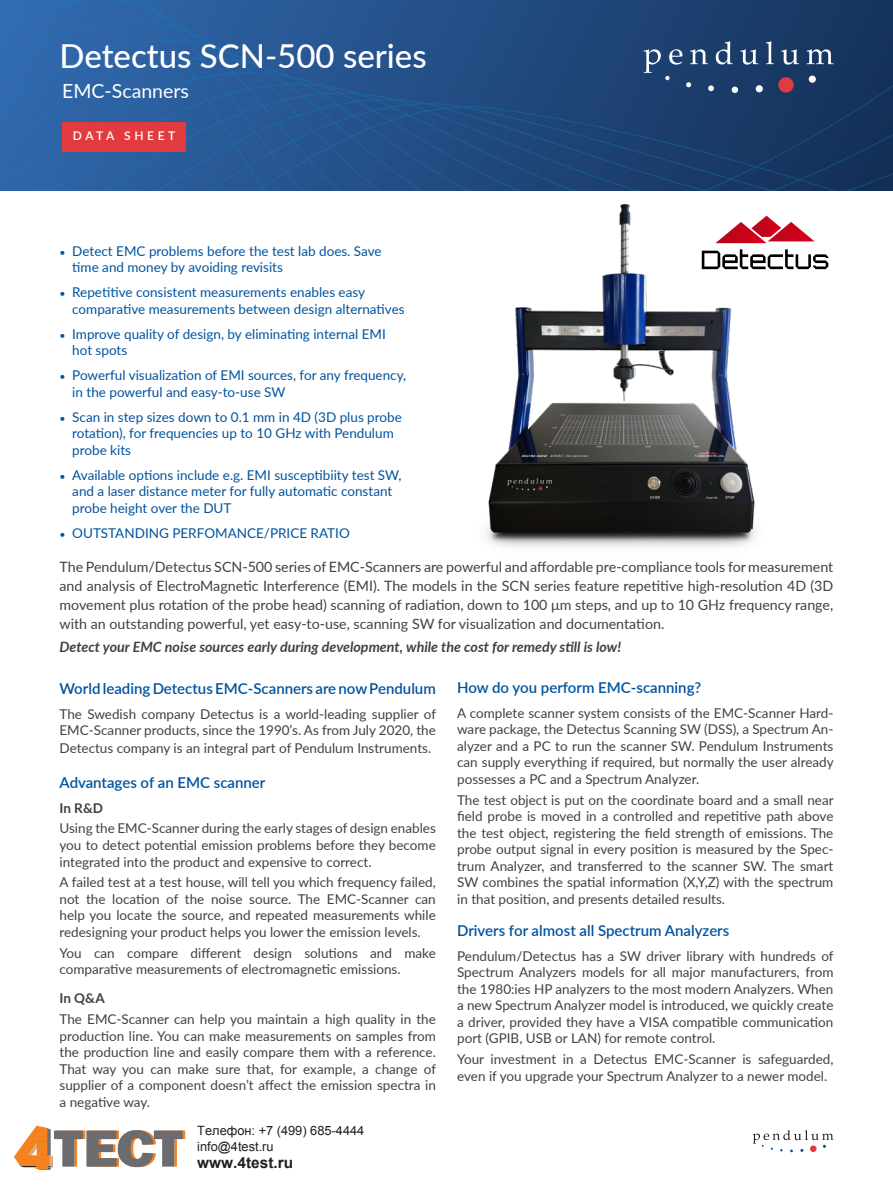
<style>
.page{position:relative;width:893px;height:1187px;background:#fff}
.page>*{position:absolute;margin:0;border:0;box-sizing:border-box;transform-origin:0 0}
.t1{font:500 33px "Lato";color:#fff}
.t2{font:19.5px "Lato";color:#fff}
.t3{font:700 15.45px "Arial";color:#231f20}
.t4{font:600 15px "Lato";color:#00539f}
.t5{font:14.25px/18.8px "Lato";color:#414042;text-align:justify}
.t6{font:italic 700 14.25px "Lato";color:#414042}
.t7{font:13.5px/16.5px "Lato";color:#414042;text-align:justify}
.t8{font:13.5px/16.5px "Lato";color:#00539f}
.t9{font:700 13.5px "Lato";color:#414042}
.t10{font:12.75px/15.3px "Arial";color:#231f20}
.t11{font:600 12px "Lato";letter-spacing:.3em;color:#fff}
.s1{font-size:10.5px}
.s2{font-style:inherit}
</style>
<div class="page">
<img style="left:486px;top:204px;width:287px;height:343px">
<svg style="left:0;top:0;width:893px;height:191px;background:#224d84"></svg>
<div style="left:809px;top:76px;width:7px;height:7px;background:#fff;border-radius:50%"></div>
<div style="left:756px;top:85px;width:7px;height:7px;background:#fff;border-radius:50%"></div>
<svg style="left:644px;top:41px;width:114px;height:52px;background:#33527b"></svg>
<svg style="left:766px;top:41px;width:8px;height:23px"></svg>
<svg style="left:781px;top:49px;width:18px;height:16px"></svg>
<svg style="left:807px;top:49px;width:26px;height:15px"></svg>
<div style="left:778px;top:77px;width:16px;height:16px;background:#e23b3f;border-radius:50%"></div>
<div style="left:62px;top:123px;width:124px;height:29px;background:#e23b3f"></div>
<svg style="left:753px;top:1130px;width:80px;height:22px"></svg>
<svg style="left:702px;top:249px;width:126px;height:20px"></svg>
<svg style="left:715px;top:216px;width:100px;height:27px"></svg>
<svg style="left:14px;top:1125px;width:171px;height:44px"></svg>
<h1 class="t1" style="left:60px;top:32px;width:369px">Detectus SCN-500 series</h1>
<h2 class="t2" style="left:62px;top:77px;width:128px">EMC-Scanners</h2>
<p class="t11" style="left:73px;top:127px;width:104px">DATA SHEET</p>
<p class="t8" style="left:72px;top:242px;width:311px;text-indent:-13px"><span class="s1">•</span> Detect EMC problems before the test lab does. Save time and money by avoiding revisits</p>
<p class="t8" style="left:72px;top:283px;width:334px;text-indent:-13px"><span class="s1">•</span> Repetitive consistent measurements enables easy comparative measurements between design alternatives</p>
<p class="t8" style="left:72px;top:325px;width:315px;text-indent:-13px"><span class="s1">•</span> Improve quality of design, by eliminating internal EMI hot spots</p>
<p class="t8" style="left:72px;top:366px;width:335px;text-indent:-13px"><span class="s1">•</span> Powerful visualization of EMI sources, for any frequency, in the powerful and easy-to-use SW</p>
<p class="t8" style="left:72px;top:408px;width:331px;text-indent:-13px"><span class="s1">•</span> Scan in step sizes down to 0.1 mm in 4D (3D plus probe rotation), for frequencies up to 10 GHz with Pendulum probe kits</p>
<p class="t8" style="left:72px;top:466px;width:331px;text-indent:-13px"><span class="s1">•</span> Available options include e.g. EMI susceptibiity test SW, and a laser distance meter for fully automatic constant probe height over the DUT</p>
<p class="t8" style="left:60px;top:524px;width:292px"><span class="s1">•</span> OUTSTANDING PERFOMANCE/PRICE RATIO</p>
<p class="t5" style="left:60px;top:557px;width:775px">The Pendulum/Detectus SCN-500 series of EMC-Scanners are powerful and affordable pre-compliance tools for measurement and analysis of ElectroMagnetic Interference (EMI). The models in the SCN series feature repetitive high-resolution 4D (3D movement plus rotation of the probe head) scanning of radiation, down to 100 μm steps, and up to 10 GHz frequency range, with an outstanding powerful, yet easy-to-use, scanning SW for visualization and documentation.</p>
<p class="t6" style="left:60px;top:636px;width:563px">Detect your EMC noise sources early during development, while the cost for remedy still is low!</p>
<p class="t4" style="left:60px;top:677px;width:378px">World leading Detectus EMC-Scanners are now Pendulum</p>
<p class="t7" style="left:60px;top:705px;width:378px">The Swedish company Detectus is a world-leading supplier of<br>EMC-Scanner products, since the 1990’s. As from July 2020, the</p>
<p class="t7" style="left:60px;top:739px;width:373px">Detectus company is an integral part of Pendulum Instruments.</p>
<p class="t4" style="left:60px;top:771px;width:207px">Advantages of an EMC scanner</p>
<p class="t9" style="left:60px;top:797px;width:45px">In R&amp;D</p>
<p class="t7" style="left:60px;top:819px;width:378px">Using the EMC-Scanner during the early stages of design enables you to detect potential emission problems before they become integrated into the product and expensive to correct.</p>
<p class="t7" style="left:60px;top:873px;width:378px">A failed test at a test house, will tell you which frequency failed, not the location of the noise source. The EMC-Scanner can help you locate the source, and repeated measurements while redesigning your product helps you lower the emission levels.</p>
<p class="t7" style="left:60px;top:943px;width:378px">You can compare different design solutions and make comparative measurements of electromagnetic emissions.</p>
<p class="t9" style="left:60px;top:988px;width:47px">In Q&amp;A</p>
<p class="t7" style="left:60px;top:1010px;width:378px">The EMC-Scanner can help you maintain a high quality in the production line. You can make measurements on samples from the production line and easily compare them with a reference.<br>That way you can make sure that, for example, a change of supplier of a component doesn’t affect the emission spectra in a negative way.</p>
<p class="t4" style="left:457px;top:676px;width:246px">How do you perform EMC-scanning?</p>
<p class="t7" style="left:457px;top:704px;width:378px">A complete scanner system consists of the EMC-Scanner Hard&shy;ware package, the Detectus Scanning SW (DSS), a Spectrum An&shy;alyzer and a PC to run the scanner SW. Pendulum Instruments can supply everything if required, but normally the user already possesses a PC and a Spectrum Analyzer.</p>
<p class="t7" style="left:457px;top:790px;width:378px">The test object is put on the coordinate board and a small near field probe is moved in a controlled and repetitive path above the test object, registering the field strength of emissions. The probe output signal in every position is measured by the Spec&shy;trum Analyzer, and transferred to the scanner SW. The smart SW combines the spatial information (X,Y,Z) with the spectrum in that position, and presents detailed results.</p>
<p class="t4" style="left:457px;top:919px;width:274px">Drivers for almost all Spectrum Analyzers</p>
<p class="t7" style="left:457px;top:947px;width:378px">Pendulum/Detectus has a SW driver library with hundreds of Spectrum Analyzers models for all major manufacturers, from the 1980:ies HP analyzers to the most modern Analyzers. When a new Spectrum Analyzer model is introduced, we quickly create a driver, provided they have a VISA compatible communication port (GPIB, USB or LAN) for remote control.</p>
<p class="t7" style="left:457px;top:1050px;width:378px">Your investment in a Detectus EMC-Scanner is safeguarded, even if you upgrade your Spectrum Analyzer to a newer model.</p>
<p class="t10" style="left:197px;top:1123px;width:169px">Телефон: +7 (499) 685-4444 <span class="s2">info</span>@4test.ru</p>
<p class="t3" style="left:197px;top:1152px;width:97px">www.4test.ru</p>
</div>
